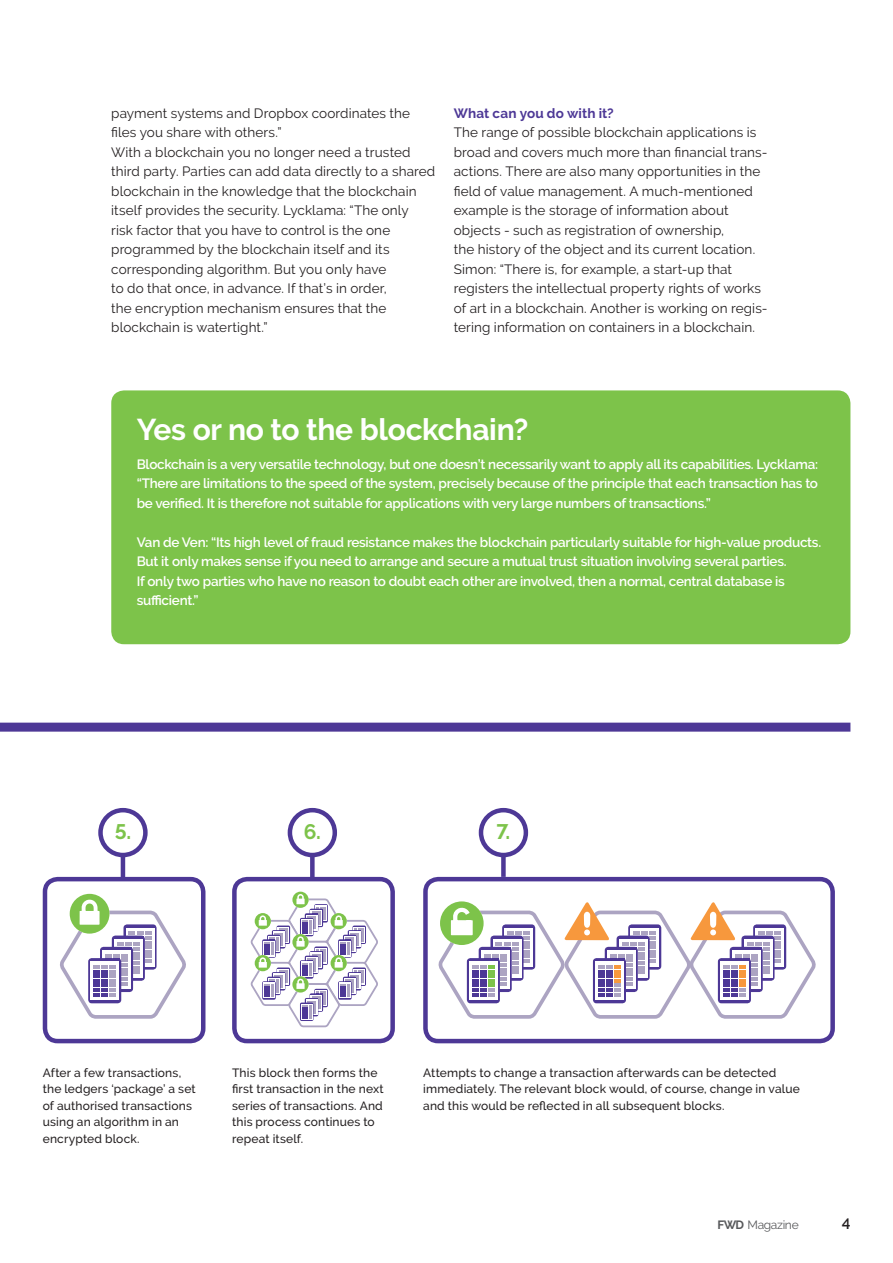
<style>
.page{position:relative;width:893px;height:1263px;background:#fff}
.page>*{position:absolute;margin:0;border:0;box-sizing:border-box;transform-origin:0 0}
.t1{font:700 30px "Raleway";letter-spacing:-.01em;color:#fff}
.t2{font:700 21px "Raleway";color:#7dc34a}
.t3{font:600 15px "Raleway";color:#231f20}
.t4{font:13.5px/19.5px "Raleway";letter-spacing:.01em;color:#231f20}
.t5{font:600 13.5px/19.5px "Raleway";letter-spacing:-.02em;color:#fff;text-align:justify}
.t6{font:700 13.5px "Raleway";letter-spacing:.01em;color:#4d3896}
.t7{font:500 12px/16.5px "Raleway";letter-spacing:.015em;color:#231f20}
.t8{font:12px "Raleway";letter-spacing:-.025em;color:#57585a}
.s1{font-weight:700}
</style>
<div class="page">
<div style="left:423px;top:877px;width:412px;height:166px;border:4px solid #4d3896;border-radius:13px"></div>
<div style="left:501px;top:856px;width:5px;height:21px;background:#4d3896"></div>
<hr style="left:121px;top:856px;width:4px;height:170px;background:#4d3896">
<div style="left:310px;top:856px;width:5px;height:170px;background:#4d3896"></div>
<div style="left:45px;top:879px;width:158px;height:162px;background:#fff;border-radius:13px"></div>
<div style="left:43px;top:877px;width:162px;height:166px;border:4px solid #4d3896;border-radius:13px"></div>
<div style="left:234px;top:879px;width:159px;height:162px;background:#fff;border-radius:13px"></div>
<div style="left:232px;top:877px;width:163px;height:166px;border:4px solid #4d3896;border-radius:13px"></div>
<div style="left:98px;top:808px;width:50px;height:49px;border:4px solid #4d3896;border-radius:50%"></div>
<div style="left:288px;top:808px;width:49px;height:49px;border:4px solid #4d3896;border-radius:50%"></div>
<div style="left:479px;top:808px;width:49px;height:49px;border:4px solid #4d3896;border-radius:50%"></div>
<svg style="left:60px;top:894px;width:126px;height:125px"></svg>
<svg style="left:250px;top:892px;width:128px;height:136px"></svg>
<svg style="left:438px;top:901px;width:378px;height:118px"></svg>
<div style="left:0;top:723px;width:850px;height:9px;background:#4d3896"></div>
<div style="left:111px;top:390px;width:739px;height:254px;background:#7dc34a;border-radius:13px"></div>
<p class="t4" style="left:111px;top:103px;width:326px">payment systems and Dropbox coordinates the files you share with others.”<br>With a blockchain you no longer need a trusted third party. Parties can add data directly to a shared blockchain in the knowledge that the blockchain itself provides the security. Lycklama: “The only<br>risk factor that you have to control is the one programmed by the blockchain itself and its corresponding algorithm. But you only have<br>to do that once, in advance. If that’s in order,<br>the encryption mechanism ensures that the blockchain is watertight.”</p>
<p class="t6" style="left:454px;top:105px;width:161px">What can you do with it?</p>
<p class="t4" style="left:454px;top:123px;width:315px">The range of possible blockchain applications is broad and covers much more than financial trans&shy;actions. There are also many opportunities in the field of value management. A much-mentioned example is the storage of information about objects - such as registration of ownership,<br>the history of the object and its current location.<br>Simon: “There is, for example, a start-up that registers the intellectual property rights of works of art in a blockchain. Another is working on regis&shy;tering information on containers in a blockchain.</p>
<h1 class="t1" style="left:137px;top:412px;width:393px">Yes or no to the blockchain?</h1>
<p class="t5" style="left:137px;top:454px;width:683px">Blockchain is a very versatile technology, but one doesn’t necessarily want to apply all its capabilities. Lycklama: “There are limitations to the speed of the system, precisely because of the principle that each transaction has to be verified. It is therefore not suitable for applications with very large numbers of transactions.”</p>
<p class="t5" style="left:137px;top:532px;width:686px;text-align:left">Van de Ven: “Its high level of fraud resistance makes the blockchain particularly suitable for high-value products.<br>But it only makes sense if you need to arrange and secure a mutual trust situation involving several parties.<br>If only two parties who have no reason to doubt each other are involved, then a normal, central database is sufficient.”</p>
<h2 class="t2" style="left:115px;top:819px;width:18px">5.</h2>
<h2 class="t2" style="left:304px;top:819px;width:19px">6.</h2>
<h2 class="t2" style="left:496px;top:819px;width:15px">7.</h2>
<p class="t7" style="left:43px;top:1064px;width:154px">After a few transactions, the ledgers ‘package’ a set of authorised transactions using an algorithm in an encrypted block.</p>
<p class="t7" style="left:232px;top:1064px;width:153px">This block then forms the first transaction in the next series of transactions. And this process continues to repeat itself.</p>
<p class="t7" style="left:423px;top:1064px;width:378px">Attempts to change a transaction afterwards can be detected immediately. The relevant block would, of course, change in value and this would be reflected in all subsequent blocks.</p>
<p class="t8" style="left:717px;top:1218px;width:83px"><span class="s1">FWD</span> Magazine</p>
<p class="t3" style="left:842px;top:1215px;width:10px">4</p>
</div>
